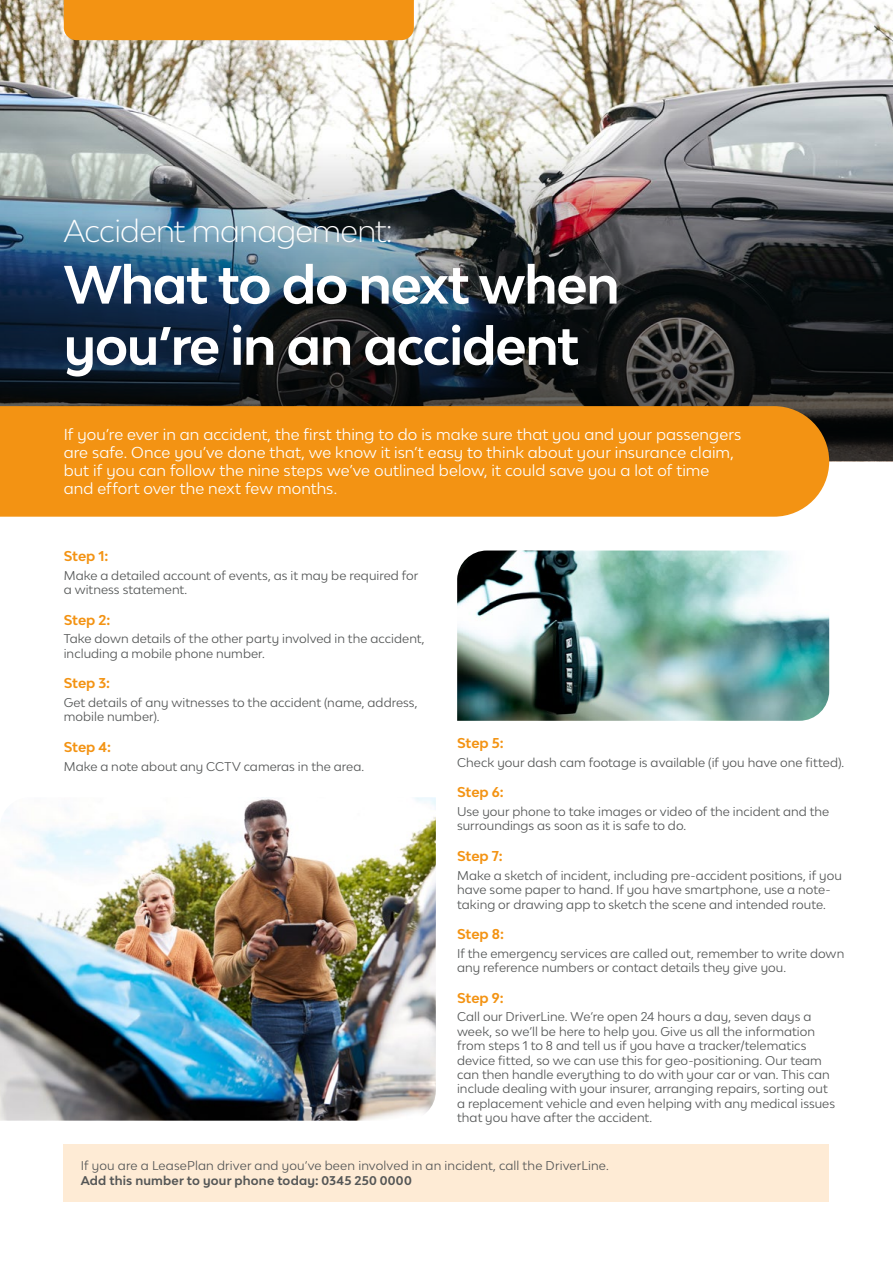
<style>
.page{position:relative;width:893px;height:1263px;background:#fff}
.page>*{position:absolute;margin:0;border:0;box-sizing:border-box;transform-origin:0 0}
.t1{font:700 51px/61.2px "Lease Plan";letter-spacing:-.025em;color:#fff}
.t2{font:300 30px "Lease Plan";letter-spacing:-.025em;color:#fff}
.t3{font:15px/18px "Lease Plan";letter-spacing:.005em;color:#fff}
.t4{font:700 13.5px "Lease Plan";letter-spacing:-.005em;color:#f39313}
.t5{font:12px/14.4px "Lease Plan";letter-spacing:.005em;color:#545656}
.t6{font:700 12px "Lease Plan";letter-spacing:.015em;color:#545656}
</style>
<div class="page">
<img style="left:0;top:0;width:893px;height:94px">
<img style="left:0;top:94px;width:893px;height:367px">
<div style="left:0;top:406px;width:829px;height:111px;background:#f39313"></div>
<div style="left:64px;top:0;width:350px;height:40px;background:#f39313"></div>
<div style="left:64px;top:1144px;width:765px;height:58px;background:#feebd5"></div>
<img style="left:0;top:797px;width:436px;height:324px">
<img style="left:457px;top:550px;width:372px;height:171px">
<h2 class="t2" style="left:64px;top:212px;width:330px">Accident management:</h2>
<h1 class="t1" style="left:64px;top:253px;width:557px">What to do next when you’re in an accident</h1>
<p class="t3" style="left:64px;top:425px;width:679px">If you’re ever in an accident, the first thing to do is make sure that you and your passengers are safe. Once you’ve done that, we know it isn’t easy to think about your insurance claim, but if you can follow the nine steps we’ve outlined below, it could save you a lot of time and effort over the next few months.</p>
<p class="t4" style="left:64px;top:547px;width:46px">Step 1:</p>
<p class="t5" style="left:64px;top:568px;width:356px">Make a detailed account of events, as it may be required for a witness statement.</p>
<p class="t4" style="left:64px;top:611px;width:48px">Step 2:</p>
<p class="t5" style="left:64px;top:631px;width:362px">Take down details of the other party involved in the accident, including a mobile phone number.</p>
<p class="t4" style="left:64px;top:675px;width:48px">Step 3:</p>
<p class="t5" style="left:64px;top:695px;width:355px">Get details of any witnesses to the accident (name, address, mobile number).</p>
<p class="t4" style="left:64px;top:738px;width:49px">Step 4:</p>
<p class="t5" style="left:64px;top:759px;width:302px">Make a note about any CCTV cameras in the area.</p>
<p class="t4" style="left:457px;top:734px;width:48px">Step 5:</p>
<p class="t5" style="left:457px;top:755px;width:388px">Check your dash cam footage is available (if you have one fitted).</p>
<p class="t4" style="left:457px;top:784px;width:48px">Step 6:</p>
<p class="t5" style="left:457px;top:804px;width:374px">Use your phone to take images or video of the incident and the surroundings as soon as it is safe to do.</p>
<p class="t4" style="left:457px;top:847px;width:47px">Step 7:</p>
<p class="t5" style="left:457px;top:868px;width:386px">Make a sketch of incident, including pre-accident positions, if you have some paper to hand. If you have smartphone, use a note&shy;taking or drawing app to sketch the scene and intended route.</p>
<p class="t4" style="left:457px;top:925px;width:48px">Step 8:</p>
<p class="t5" style="left:457px;top:946px;width:389px">If the emergency services are called out, remember to write down any reference numbers or contact details they give you.</p>
<p class="t4" style="left:457px;top:989px;width:48px">Step 9:</p>
<p class="t5" style="left:457px;top:1009px;width:380px">Call our DriverLine. We’re open 24 hours a day, seven days a week, so we’ll be here to help you. Give us all the information from steps 1 to 8 and tell us if you have a tracker/telematics device fitted, so we can use this for geo-positioning. Our team can then handle everything to do with your car or van. This can include dealing with your insurer, arranging repairs, sorting out a replacement vehicle and even helping with any medical issues that you have after the accident.</p>
<p class="t5" style="left:81px;top:1158px;width:529px">If you are a LeasePlan driver and you’ve been involved in an incident, call the DriverLine.</p>
<p class="t6" style="left:81px;top:1172px;width:332px">Add this number to your phone today: 0345 250 0000</p>
</div>
